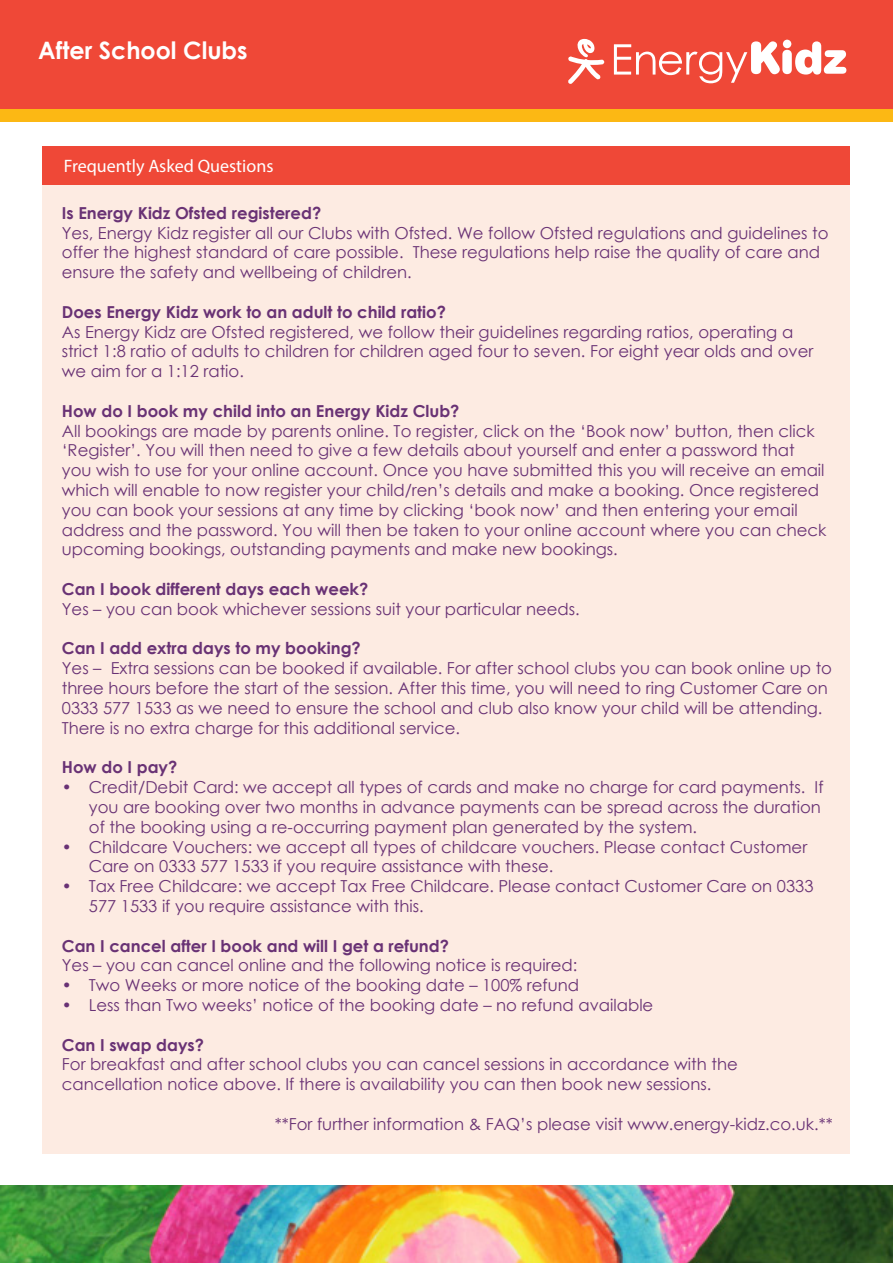
<style>
.page{position:relative;width:893px;height:1263px;background:#fff}
.page>*{position:absolute;margin:0;border:0;box-sizing:border-box;transform-origin:0 0}
.t1{font:700 24px "Century Gothic";color:#fff}
.t2{font:18px "Myriad Pro";color:#fff}
.t3{font:16.5px/19.8px "Century Gothic";color:#693275}
.t4{font:700 16.5px "Century Gothic";color:#693275}
</style>
<div class="page">
<div style="left:42px;top:169px;width:808px;height:984px;background:#fdebe2"></div>
<div style="left:42px;top:146px;width:808px;height:38px;background:#ef4837"></div>
<img style="left:0;top:1186px;width:893px;height:77px">
<div style="left:0;top:0;width:893px;height:118px;background:#ef4837"></div>
<svg style="left:614px;top:40px;width:232px;height:43px"></svg>
<svg style="left:568px;top:39px;width:36px;height:45px"></svg>
<div style="left:0;top:109px;width:893px;height:13px;background:#fcb814"></div>
<p class="t1" style="left:38px;top:33px;width:211px">After School Clubs</p>
<p class="t2" style="left:64px;top:155px;width:211px">Frequently Asked Questions</p>
<p class="t4" style="left:62px;top:200px;width:261px">Is Energy Kidz Ofsted registered?</p>
<p class="t3" style="left:62px;top:222px;width:768px">Yes, Energy Kidz register all our Clubs with Ofsted. We follow Ofsted regulations and guidelines to offer the highest standard of care possible. These regulations help raise the quality of care and ensure the safety and wellbeing of children.</p>
<p class="t4" style="left:62px;top:299px;width:386px">Does Energy Kidz work to an adult to child ratio?</p>
<p class="t3" style="left:62px;top:321px;width:753px">As Energy Kidz are Ofsted registered, we follow their guidelines regarding ratios, operating a strict 1:8 ratio of adults to children for children aged four to seven. For eight year olds and over we aim for a 1:12 ratio.</p>
<p class="t4" style="left:62px;top:398px;width:399px">How do I book my child into an Energy Kidz Club?</p>
<p class="t3" style="left:62px;top:420px;width:766px">All bookings are made by parents online. To register, click on the ‘Book now’ button, then click ‘Register’. You will then need to give a few details about yourself and enter a password that you wish to use for your online account. Once you have submitted this you will receive an email which will enable to now register your child/ren’s details and make a booking. Once registered you can book your sessions at any time by clicking ‘book now’ and then entering your email address and the password. You will then be taken to your online account where you can check upcoming bookings, outstanding payments and make new bookings.</p>
<p class="t4" style="left:62px;top:576px;width:308px">Can I book different days each week?</p>
<p class="t3" style="left:62px;top:599px;width:519px">Yes – you can book whichever sessions suit your particular needs.</p>
<p class="t4" style="left:62px;top:636px;width:300px">Can I add extra days to my booking?</p>
<p class="t3" style="left:62px;top:658px;width:772px">Yes – Extra sessions can be booked if available. For after school clubs you can book online up to three hours before the start of the session. After this time, you will need to ring Customer Care on 0333 577 1533 as we need to ensure the school and club also know your child will be attending.<br>There is no extra charge for this additional service.</p>
<p class="t4" style="left:62px;top:755px;width:117px">How do I pay?</p>
<p class="t3" style="left:89px;top:777px;width:736px;text-indent:-27px">• Credit/Debit Card: we accept all types of cards and make no charge for card payments. If you are booking over two months in advance payments can be spread across the duration of the booking using a re-occurring payment plan generated by the system.</p>
<p class="t3" style="left:89px;top:836px;width:720px;text-indent:-27px">• Childcare Vouchers: we accept all types of childcare vouchers. Please contact Customer<br>Care on 0333 577 1533 if you require assistance with these.</p>
<p class="t3" style="left:89px;top:876px;width:726px;text-indent:-27px">• Tax Free Childcare: we accept Tax Free Childcare. Please contact Customer Care on 0333<br>577 1533 if you require assistance with this.</p>
<p class="t4" style="left:62px;top:933px;width:389px">Can I cancel after I book and will I get a refund?</p>
<p class="t3" style="left:62px;top:955px;width:517px">Yes – you can cancel online and the following notice is required:</p>
<p class="t3" style="left:62px;top:975px;width:519px">• Two Weeks or more notice of the booking date – 100% refund</p>
<p class="t3" style="left:62px;top:995px;width:593px">• Less than Two weeks’ notice of the booking date – no refund available</p>
<p class="t4" style="left:62px;top:1032px;width:144px">Can I swap days?</p>
<p class="t3" style="left:62px;top:1054px;width:677px">For breakfast and after school clubs you can cancel sessions in accordance with the cancellation notice above. If there is availability you can then book new sessions.</p>
<p class="t3" style="left:275px;top:1113px;width:559px">**For further information &amp; FAQ’s please visit www.energy-kidz.co.uk.**</p>
</div>
